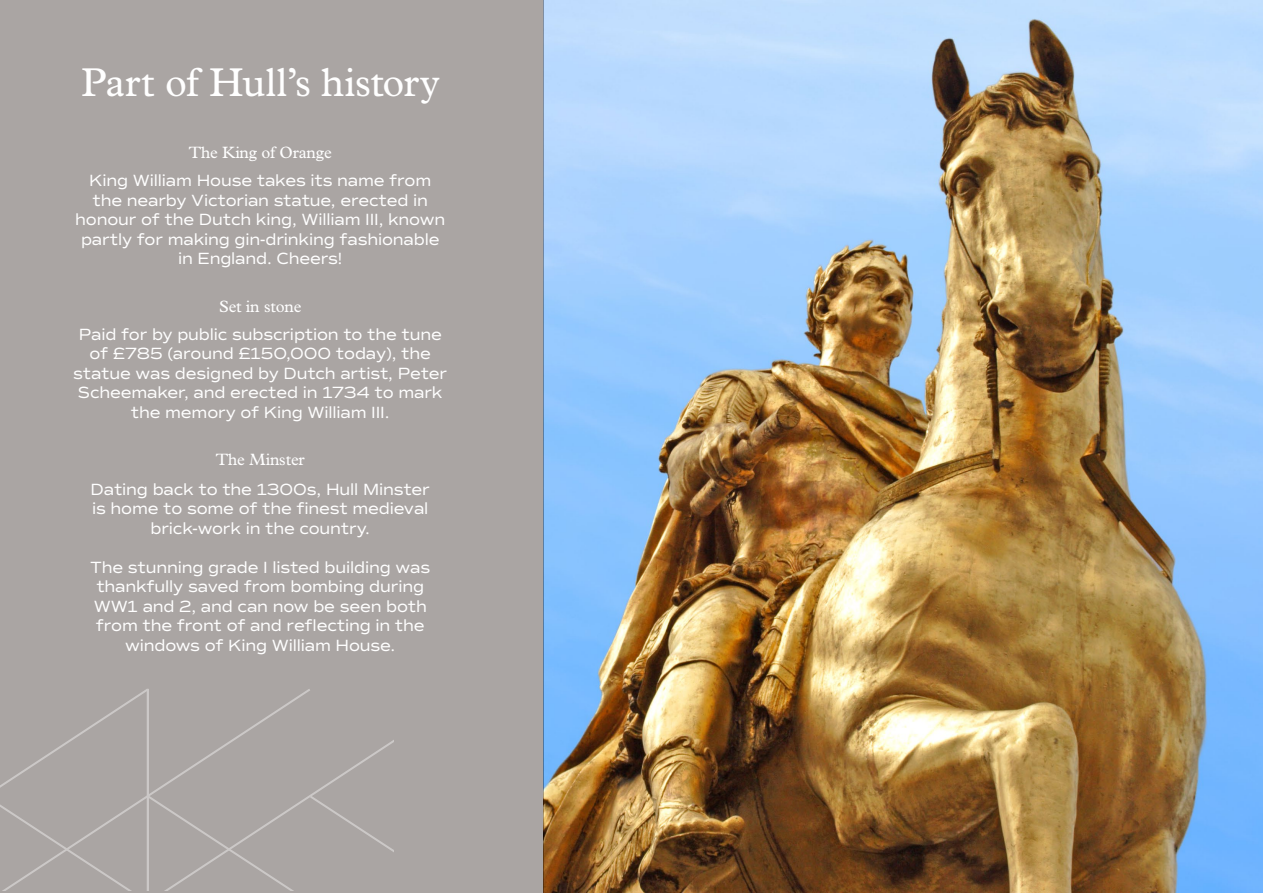
<style>
.page{position:relative;width:1263px;height:893px;background:#fff}
.page>*{position:absolute;margin:0;border:0;box-sizing:border-box;transform-origin:0 0}
.t1{font:40.5px "Plantin MT Pro";letter-spacing:-.01em;color:#fff}
.t2{font:16.5px/19.5px "Commuters Sans";letter-spacing:-.01em;color:#fff;text-align:center}
.t3{font:16.5px "Plantin MT Pro";letter-spacing:-.01em;color:#fff}
</style>
<div class="page">
<div style="left:0;top:0;width:544px;height:893px;background:#aaa5a3"></div>
<img style="left:544px;top:0;width:719px;height:893px">
<svg style="left:0;top:689px;width:393px;height:201px"></svg>
<h1 class="t1" style="left:81px;top:59px;width:360px">Part of Hull’s history</h1>
<p class="t3" style="left:189px;top:143px;width:144px">The King of Orange</p>
<p class="t2" style="left:75px;top:171px;width:371px">King William House takes its name from the nearby Victorian statue, erected in honour of the Dutch king, William III, known partly for making gin-drinking fashionable in England. Cheers!</p>
<p class="t3" style="left:219px;top:297px;width:84px">Set in stone</p>
<p class="t2" style="left:73px;top:324px;width:375px">Paid for by public subscription to the tune of £785 (around £150,000 today), the statue was designed by Dutch artist, Peter Scheemaker, and erected in 1734 to mark the memory of King William III.</p>
<p class="t3" style="left:216px;top:450px;width:91px">The Minster</p>
<p class="t2" style="left:91px;top:479px;width:341px">Dating back to the 1300s, Hull Minster is home to some of the finest medieval brick-work in the country.</p>
<p class="t2" style="left:90px;top:557px;width:342px">The stunning grade I listed building was thankfully saved from bombing during WW1 and 2, and can now be seen both from the front of and reflecting in the windows of King William House.</p>
</div>
